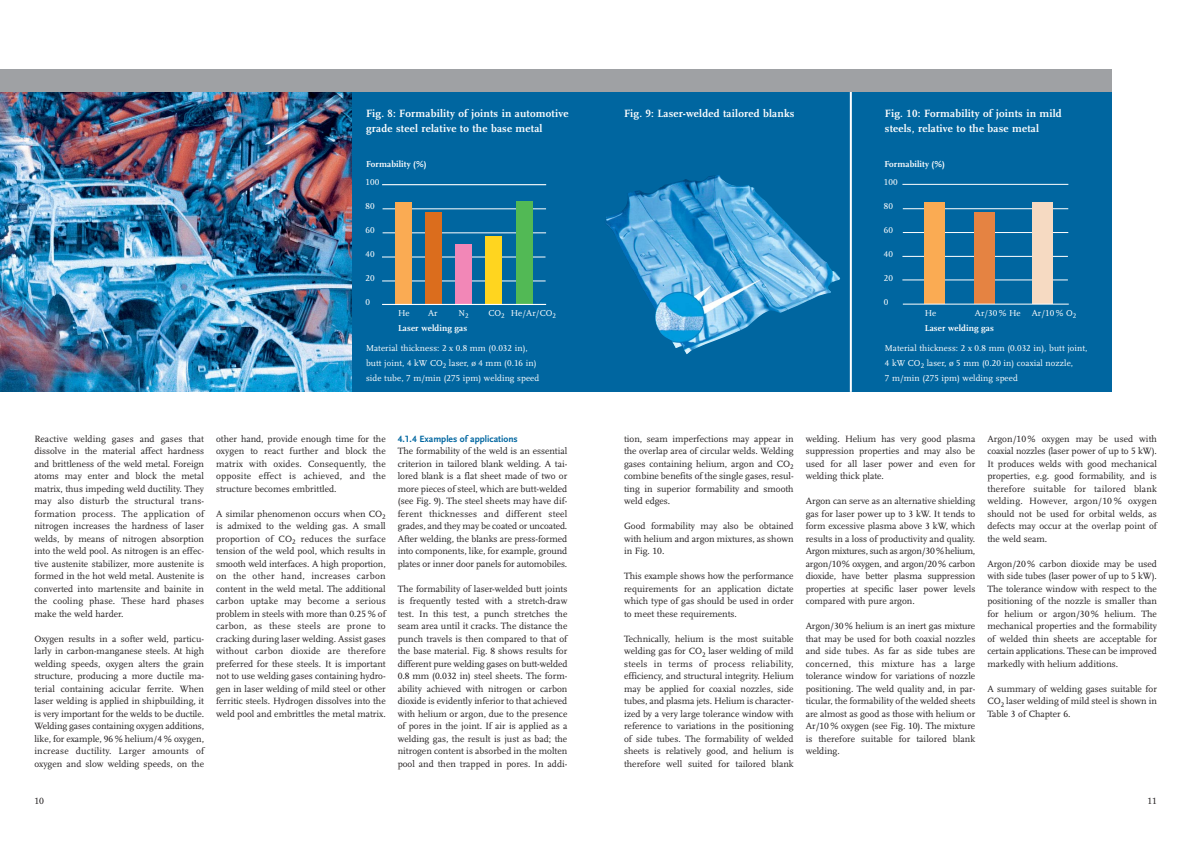
<style>
.page{position:relative;width:1190px;height:841px;background:#fff}
.page>*{position:absolute;margin:0;border:0;box-sizing:border-box;transform-origin:0 0}
.t1{font:700 11px/15px "LG Scala";letter-spacing:.02em;color:#fff}
.t2{font:9.5px/12.5px "LG Scala";color:#231f20;text-align:justify}
.t3{font:700 9.5px "LG Scala Sans";color:#0066a0}
.t4{font:9px/15px "LG Scala";letter-spacing:.01em;color:#fff}
.t5{font:700 9px "LG Scala";letter-spacing:.01em;color:#fff}
.s1{font-weight:700}
</style>
<div class="page">
<img style="left:0;top:92px;width:352px;height:300px">
<div style="left:595px;top:92px;width:256px;height:300px;background:#0066a0"></div>
<img style="left:606px;top:175px;width:234px;height:179px">
<div style="left:352px;top:92px;width:244px;height:300px;background:#0066a0"></div>
<hr style="left:383px;top:209px;width:163px;height:1px;background:#fff">
<hr style="left:382px;top:184px;width:164px;height:1px;background:#fff">
<hr style="left:383px;top:233px;width:163px;height:1px;background:#fff">
<hr style="left:382px;top:257px;width:164px;height:1px;background:#fff">
<hr style="left:382px;top:281px;width:164px;height:1px;background:#fff">
<div style="left:396px;top:202px;width:16px;height:102px;background:#faab53"></div>
<div style="left:426px;top:212px;width:16px;height:92px;background:#db6d1d"></div>
<div style="left:456px;top:244px;width:16px;height:60px;background:#f287b7"></div>
<div style="left:486px;top:236px;width:16px;height:68px;background:#ffd51f"></div>
<div style="left:516px;top:201px;width:17px;height:103px;background:#52b955"></div>
<hr style="left:382px;top:304px;width:164px;height:1px;background:#fff">
<div style="left:851px;top:92px;width:261px;height:300px;background:#0066a0"></div>
<hr style="left:903px;top:208px;width:165px;height:1px;background:#fff">
<hr style="left:902px;top:184px;width:166px;height:1px;background:#fff">
<hr style="left:903px;top:232px;width:165px;height:1px;background:#fff">
<hr style="left:902px;top:256px;width:166px;height:1px;background:#fff">
<hr style="left:902px;top:280px;width:166px;height:1px;background:#fff">
<div style="left:925px;top:202px;width:20px;height:102px;background:#faab53"></div>
<div style="left:974px;top:212px;width:20px;height:92px;background:#e58342"></div>
<div style="left:1032px;top:202px;width:20px;height:102px;background:#f6dac2"></div>
<hr style="left:903px;top:304px;width:166px;height:1px;background:#fff">
<hr style="left:850px;top:92px;width:2px;height:300px;background:#fff">
<div style="left:0;top:69px;width:1112px;height:23px;background:#9fa1a4"></div>
<p class="t1" style="left:366px;top:107px;width:204px">Fig. 8: Formability of joints in automotive</p>
<p class="t1" style="left:624px;top:106px;width:172px">Fig. 9: Laser-welded tailored blanks</p>
<p class="t1" style="left:366px;top:122px;width:178px">grade steel relative to the base metal</p>
<p class="t5" style="left:366px;top:161px;width:62px">Formability (%)</p>
<p class="t4" style="left:366px;top:175px;width:15px">100</p>
<p class="t4" style="left:366px;top:199px;width:11px">80</p>
<p class="t4" style="left:366px;top:223px;width:11px">60</p>
<p class="t4" style="left:366px;top:247px;width:11px">40</p>
<p class="t4" style="left:366px;top:271px;width:11px">20</p>
<p class="t4" style="left:366px;top:295px;width:6px">0</p>
<p class="t4" style="left:398px;top:306px;width:13px">He</p>
<p class="t4" style="left:428px;top:306px;width:11px">Ar</p>
<p class="t4" style="left:458px;top:306px;width:12px">N<sub>2</sub></p>
<p class="t4" style="left:488px;top:306px;width:69px">CO<sub>2</sub> He/Ar/CO<sub>2</sub></p>
<p class="t5" style="left:398px;top:324px;width:71px">Laser welding gas</p>
<p class="t4" style="left:366px;top:341px;width:175px">Material thickness: 2 x 0.8 mm (0.032 in), butt joint, 4 kW CO<sub>2</sub> laser, ø 4 mm (0.16 in) side tube, 7 m/min (275 ipm) welding speed</p>
<p class="t1" style="left:885px;top:107px;width:178px">Fig. 10: Formability of joints in mild steels, relative to the base metal</p>
<p class="t5" style="left:884px;top:161px;width:62px">Formability (%)</p>
<p class="t4" style="left:884px;top:175px;width:15px">100</p>
<p class="t4" style="left:884px;top:199px;width:11px">80</p>
<p class="t4" style="left:884px;top:223px;width:11px">60</p>
<p class="t4" style="left:884px;top:247px;width:11px">40</p>
<p class="t4" style="left:884px;top:271px;width:11px">20</p>
<p class="t4" style="left:884px;top:295px;width:6px">0</p>
<p class="t4" style="left:925px;top:306px;width:153px;text-indent:50px">Ar/30 % He Ar/10 % O<sub>2<br></sub><span class="s1">Laser welding gas</span></p>
<p class="t4" style="left:885px;top:341px;width:204px">Material thickness: 2 x 0.8 mm (0.032 in), butt joint,<br>4 kW CO<sub>2</sub> laser, ø 5 mm (0.20 in) coaxial nozzle,<br>7 m/min (275 ipm) welding speed</p>
<p class="t4" style="left:925px;top:306px;width:13px">He</p>
<p class="t2" style="left:34px;top:433px;width:171px">Reactive welding gases and gases that dissolve in the material affect hardness and brittleness of the weld metal. Foreign atoms may enter and block the metal matrix, thus impeding weld ductility. They may also disturb the structural trans&shy;formation process. The application of nitrogen increases the hardness of laser welds, by means of nitrogen absorption into the weld pool. As nitrogen is an effec&shy;tive austenite stabilizer, more austenite is formed in the hot weld metal. Austenite is converted into martensite and bainite in the cooling phase. These hard phases make the weld harder.</p>
<p class="t2" style="left:34px;top:633px;width:171px">Oxygen results in a softer weld, particu&shy;larly in carbon-manganese steels. At high welding speeds, oxygen alters the grain structure, producing a more ductile ma&shy;terial containing acicular ferrite. When laser welding is applied in shipbuilding, it is very important for the welds to be ductile.<br>Welding gases containing oxygen additions, like, for example, 96 % helium/4 % oxygen, increase ductility. Larger amounts of oxygen and slow welding speeds, on the</p>
<p class="t2" style="left:216px;top:433px;width:171px">other hand, provide enough time for the oxygen to react further and block the matrix with oxides. Consequently, the opposite effect is achieved, and the structure becomes embrittled.</p>
<p class="t2" style="left:216px;top:508px;width:171px">A similar phenomenon occurs when CO<sub>2 </sub>is admixed to the welding gas. A small proportion of CO<sub>2</sub> reduces the surface tension of the weld pool, which results in smooth weld interfaces. A high proportion, on the other hand, increases carbon content in the weld metal. The additional carbon uptake may become a serious problem in steels with more than 0.25 % of carbon, as these steels are prone to cracking during laser welding. Assist gases without carbon dioxide are therefore preferred for these steels. It is important not to use welding gases containing hydro&shy;gen in laser welding of mild steel or other ferritic steels. Hydrogen dissolves into the weld pool and embrittles the metal matrix.</p>
<p class="t3" style="left:398px;top:435px;width:122px">4.1.4 Examples of applications</p>
<p class="t2" style="left:398px;top:446px;width:171px">The formability of the weld is an essential criterion in tailored blank welding. A tai&shy;lored blank is a flat sheet made of two or more pieces of steel, which are butt-welded (see Fig. 9). The steel sheets may have dif&shy;ferent thicknesses and different steel grades, and they may be coated or uncoated.<br>After welding, the blanks are press-formed into components, like, for example, ground plates or inner door panels for automobiles.</p>
<p class="t2" style="left:398px;top:583px;width:171px">The formability of laser-welded butt joints is frequently tested with a stretch-draw test. In this test, a punch stretches the seam area until it cracks. The distance the punch travels is then compared to that of the base material. Fig. 8 shows results for different pure welding gases on butt-welded 0.8 mm (0.032 in) steel sheets. The form&shy;ability achieved with nitrogen or carbon dioxide is evidently inferior to that achieved with helium or argon, due to the presence of pores in the joint. If air is applied as a welding gas, the result is just as bad; the nitrogen content is absorbed in the molten pool and then trapped in pores. In addi-</p>
<p class="t2" style="left:624px;top:433px;width:171px">tion, seam imperfections may appear in the overlap area of circular welds. Welding gases containing helium, argon and CO<sub>2 </sub>combine benefits of the single gases, resul&shy;ting in superior formability and smooth weld edges.</p>
<p class="t2" style="left:624px;top:521px;width:171px">Good formability may also be obtained with helium and argon mixtures, as shown in Fig. 10.</p>
<p class="t2" style="left:624px;top:571px;width:171px">This example shows how the performance requirements for an application dictate which type of gas should be used in order to meet these requirements.</p>
<p class="t2" style="left:624px;top:633px;width:171px">Technically, helium is the most suitable welding gas for CO<sub>2</sub> laser welding of mild steels in terms of process reliability, efficiency, and structural integrity. Helium may be applied for coaxial nozzles, side tubes, and plasma jets. Helium is character&shy;ized by a very large tolerance window with reference to variations in the positioning of side tubes. The formability of welded sheets is relatively good, and helium is therefore well suited for tailored blank</p>
<p class="t2" style="left:806px;top:433px;width:171px">welding. Helium has very good plasma suppression properties and may also be used for all laser power and even for welding thick plate.</p>
<p class="t2" style="left:806px;top:496px;width:171px">Argon can serve as an alternative shielding gas for laser power up to 3 kW. It tends to form excessive plasma above 3 kW, which results in a loss of productivity and quality.<br>Argon mixtures, such as argon/30 % helium, argon/10% oxygen, and argon/20 % carbon dioxide, have better plasma suppression properties at specific laser power levels compared with pure argon.</p>
<p class="t2" style="left:806px;top:621px;width:171px">Argon/30 % helium is an inert gas mixture that may be used for both coaxial nozzles and side tubes. As far as side tubes are concerned, this mixture has a large tolerance window for variations of nozzle positioning. The weld quality and, in par&shy;ticular, the formability of the welded sheets are almost as good as those with helium or Ar/10 % oxygen (see Fig. 10). The mixture is therefore suitable for tailored blank welding.</p>
<p class="t2" style="left:987px;top:433px;width:171px">Argon/10 % oxygen may be used with coaxial nozzles (laser power of up to 5 kW).<br>It produces welds with good mechanical properties, e.g. good formability, and is therefore suitable for tailored blank welding. However, argon/10 % oxygen should not be used for orbital welds, as defects may occur at the overlap point of the weld seam.</p>
<p class="t2" style="left:987px;top:558px;width:171px">Argon/20 % carbon dioxide may be used with side tubes (laser power of up to 5 kW).<br>The tolerance window with respect to the positioning of the nozzle is smaller than for helium or argon/30 % helium. The mechanical properties and the formability of welded thin sheets are acceptable for certain applications. These can be improved markedly with helium additions.</p>
<p class="t2" style="left:987px;top:683px;width:171px">A summary of welding gases suitable for CO<sub>2</sub> laser welding of mild steel is shown in Table 3 of Chapter 6.</p>
<p class="t2" style="left:34px;top:796px;width:11px">10</p>
<p class="t2" style="left:1147px;top:796px;width:11px">11</p>
</div>
